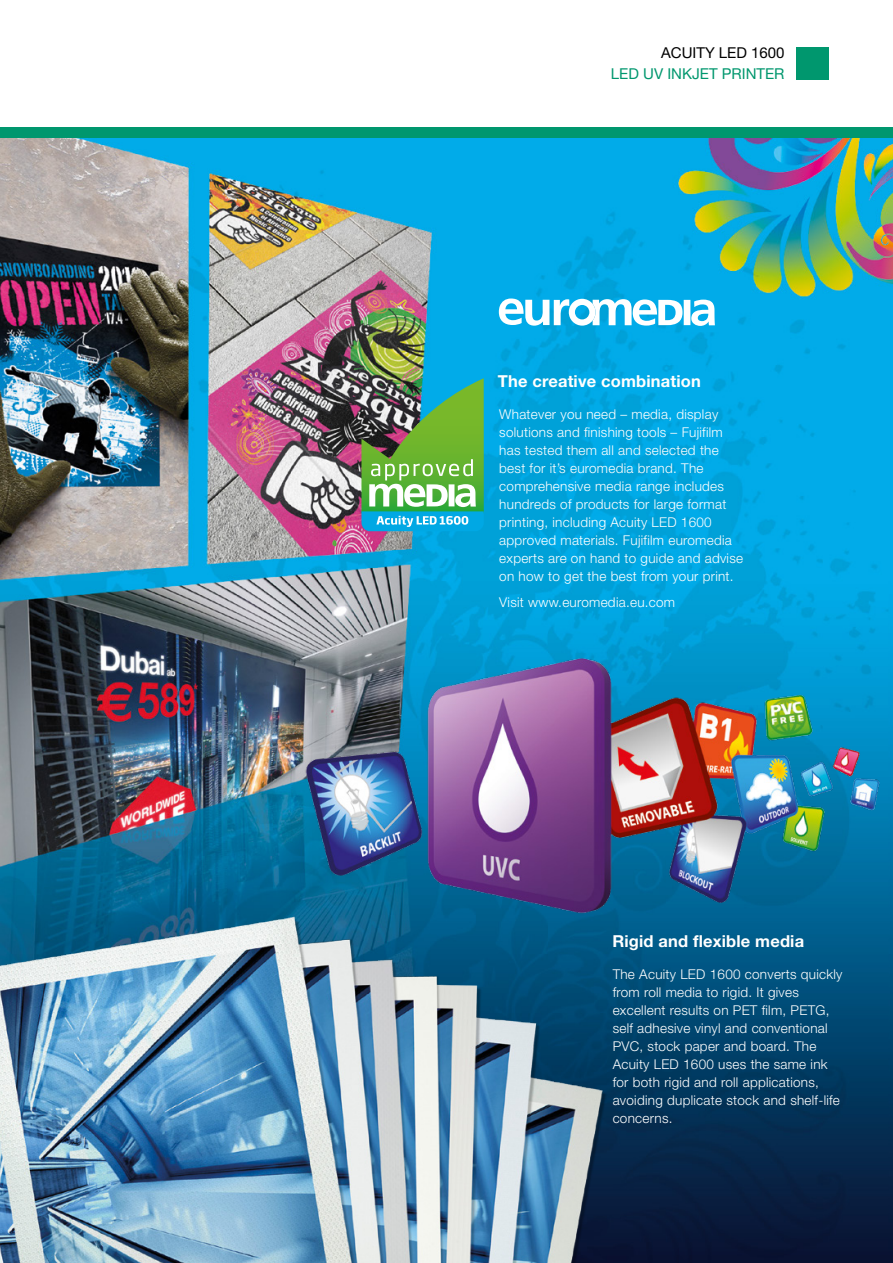
<style>
.page{position:relative;width:893px;height:1263px;background:#fff}
.page>*{position:absolute;margin:0;border:0;box-sizing:border-box;transform-origin:0 0}
.t1{font:700 16.5px "Helvetica Neue LT Pro";letter-spacing:.01em;color:#fff}
.t2{font:15px "Helvetica Neue LT Pro";color:#00976e}
.t3{font:15px "Helvetica Neue LT Pro";color:#000}
.t4{font:300 13.5px/18px "Helvetica Neue LT Pro";letter-spacing:.02em;color:#fff}
</style>
<div class="page">
<img style="left:0;top:138px;width:893px;height:1125px">
<div style="left:0;top:128px;width:893px;height:10px;background:#00976e"></div>
<div style="left:796px;top:47px;width:33px;height:33px;background:#00976e"></div>
<img style="left:299px;top:645px;width:593px;height:279px">
<img style="left:0;top:910px;width:610px;height:353px">
<svg style="left:499px;top:298px;width:216px;height:28px"></svg>
<svg style="left:361px;top:378px;width:123px;height:153px;background:#66a972"></svg>
<p class="t3" style="left:661px;top:43px;width:125px">ACUITY LED 1600</p>
<p class="t2" style="left:611px;top:64px;width:175px">LED UV INKJET PRINTER</p>
<p class="t1" style="left:498px;top:371px;width:204px">The creative combination</p>
<p class="t4" style="left:499px;top:405px;width:245px">Whatever you need – media, display solutions and finishing tools – Fujifilm has tested them all and selected the best for it’s euromedia brand. The comprehensive media range includes hundreds of products for large format printing, including Acuity LED 1600 approved materials. Fujifilm euromedia experts are on hand to guide and advise on how to get the best from your print.</p>
<p class="t4" style="left:499px;top:593px;width:177px">Visit www.euromedia.eu.com</p>
<p class="t1" style="left:612px;top:931px;width:193px">Rigid and flexible media</p>
<p class="t4" style="left:613px;top:965px;width:231px">The Acuity LED 1600 converts quickly from roll media to rigid. It gives excellent results on PET film, PETG, self adhesive vinyl and conventional<br>PVC, stock paper and board. The<br>Acuity LED 1600 uses the same ink for both rigid and roll applications, avoiding duplicate stock and shelf-life concerns.</p>
</div>
